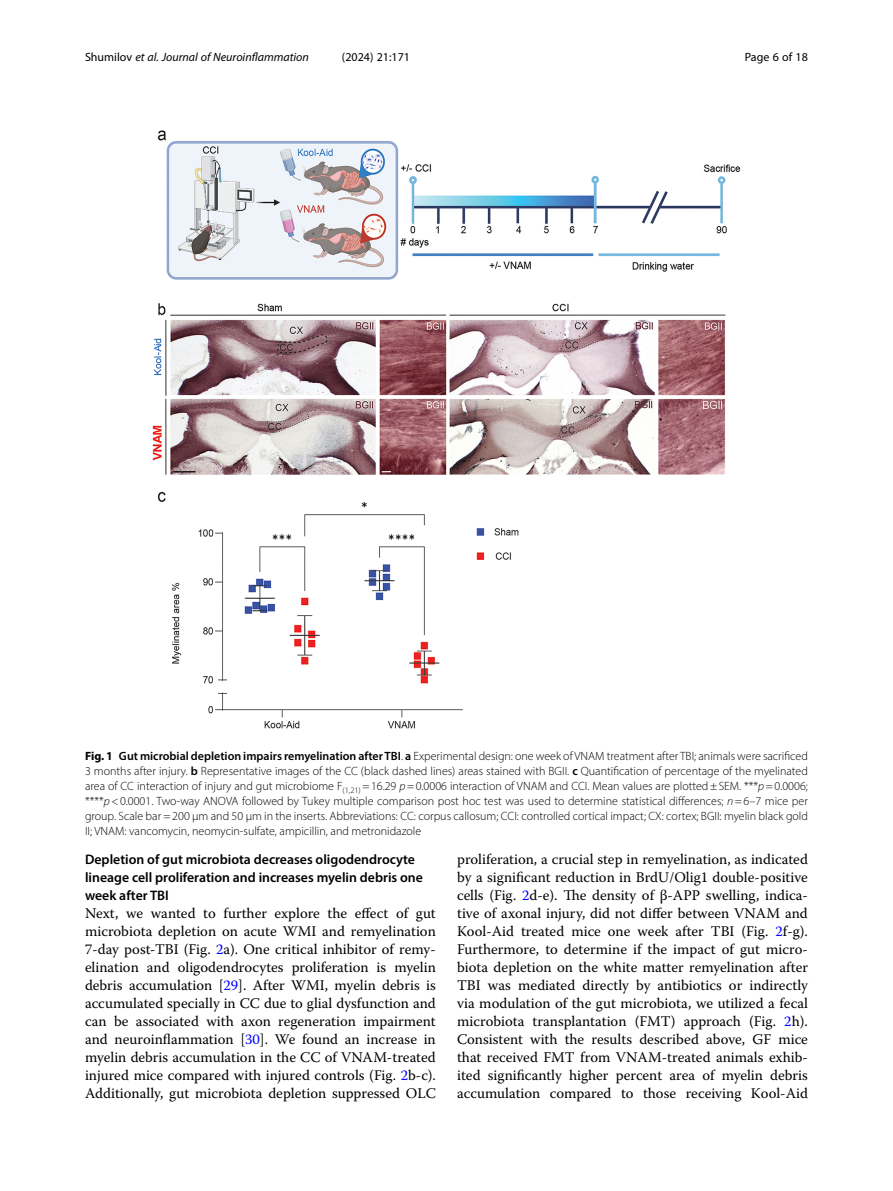
<style>
.page{position:relative;width:893px;height:1191px;background:#fff}
.page>*{position:absolute;margin:0;border:0;box-sizing:border-box;transform-origin:0 0}
.Body_Text{font:14.7px/18px "Warnock Pro";color:#000;text-align:justify}
.Head_2{font:600 13.8px/18px "Myriad Pro";color:#000}
.Figure_Caption{font:300 12px/15px "Myriad Pro";color:#000;text-align:justify}
.t1{font:italic 12px "Myriad Pro";color:#000}
.t2{font:12px "Myriad Pro";color:#000}
.s1{font-style:normal}
.s2{font-weight:700}
.s3{font-weight:600}
.s4{font-style:italic}
.s5{color:#00f}
</style>
<div class="page">
<img style="left:152px;top:130px;width:589px;height:599px">
<p class="t1" style="left:85px;top:50px;width:225px"><span class="s1">Shumilov</span> et al. Journal of Neuroinflammation</p>
<p class="t2" style="left:342px;top:50px;width:70px">(2024) 21:171</p>
<p class="t2" style="left:745px;top:50px;width:65px">Page 6 of 18</p>
<p class="Figure_Caption" style="left:85px;top:748px;width:724px"><span class="s2">Fig. 1</span> <span class="s3">Gut microbial depletion impairs remyelination after TBI</span>. <span class="s3">a</span> Experimental design: one week of VNAM treatment after TBI; animals were sacrificed 3 months after injury. <span class="s3">b</span> Representative images of the CC (black dashed lines) areas stained with BGII. <span class="s3">c</span> Quantification of percentage of the myelinated area of CC interaction of injury and gut microbiome F<sub>(1,21)</sub> =16.29 <span class="s4">p</span>=0.0006 interaction of VNAM and CCI. Mean values are plotted±SEM. ***<span class="s4">p</span>=0.0006; ****<span class="s4">p</span>&lt;0.0001. Two-way ANOVA followed by Tukey multiple comparison post hoc test was used to determine statistical differences; <span class="s4">n</span>=6–7 mice per group. Scale bar =200 μm and 50 μm in the inserts. Abbreviations: CC: corpus callosum; CCI: controlled cortical impact; CX: cortex; BGII: myelin black gold II; VNAM: vancomycin, neomycin-sulfate, ampicillin, and metronidazole</p>
<p class="Head_2" style="left:85px;top:850px;width:339px">Depletion of gut microbiota decreases oligodendrocyte lineage cell proliferation and increases myelin debris one week after TBI</p>
<p class="Body_Text" style="left:85px;top:904px;width:352px">Next, we wanted to further explore the effect of gut microbiota depletion on acute WMI and remyelination 7-day post-TBI (Fig. <span class="s5">2</span>a). One critical inhibitor of remy&shy;elination and oligodendrocytes proliferation is myelin debris accumulation [<span class="s5">29</span>]. After WMI, myelin debris is accumulated specially in CC due to glial dysfunction and can be associated with axon regeneration impairment and neuroinflammation [<span class="s5">30</span>]. We found an increase in myelin debris accumulation in the CC of VNAM-treated injured mice compared with injured controls (Fig. <span class="s5">2</span>b-c).<br>Additionally, gut microbiota depletion suppressed OLC</p>
<p class="Body_Text" style="left:457px;top:850px;width:352px">proliferation, a crucial step in remyelination, as indicated by a significant reduction in BrdU/Olig1 double-positive cells (Fig. <span class="s5">2</span>d-e). The density of β-APP swelling, indica&shy;tive of axonal injury, did not differ between VNAM and Kool-Aid treated mice one week after TBI (Fig. <span class="s5">2</span>f-g).<br>Furthermore, to determine if the impact of gut micro&shy;biota depletion on the white matter remyelination after TBI was mediated directly by antibiotics or indirectly via modulation of the gut microbiota, we utilized a fecal microbiota transplantation (FMT) approach (Fig. <span class="s5">2</span>h).<br>Consistent with the results described above, GF mice that received FMT from VNAM-treated animals exhib&shy;ited significantly higher percent area of myelin debris accumulation compared to those receiving Kool-Aid</p>
</div>
